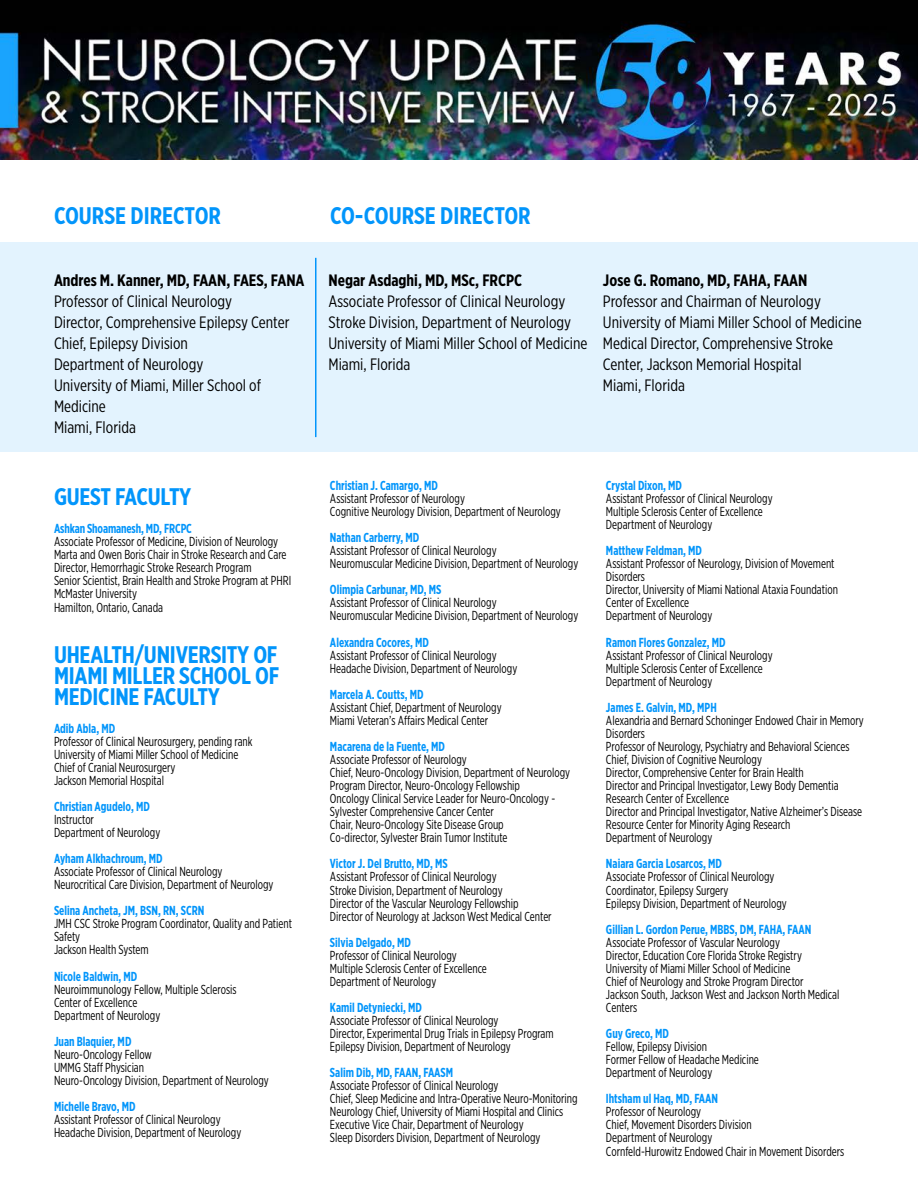
<style>
.page{position:relative;width:918px;height:1188px;background:#fff}
.page>*{position:absolute;margin:0;border:0;box-sizing:border-box;transform-origin:0 0}
.t1{font:700 24px/21px "Gotham X Narrow";letter-spacing:-.01em;color:#0295fb;text-align:justify}
.t2{font:16.5px/21px "Gotham X Narrow";color:#000}
.t3{font:700 16.5px "Gotham X Narrow";color:#000}
.t4{font:13.05px/13px "Gotham X Narrow";color:#000;scale:.9 1}
.t5{font:700 13.05px "Gotham X Narrow";color:#0295fb;scale:.9 1}
</style>
<div class="page">
<div style="left:0;top:243px;width:917px;height:209px;background:#e3f3fe"></div>
<img style="left:0;top:0;width:918px;height:159px">
<hr style="left:315px;top:258px;width:1px;height:179px;background:#0295fb">
<h1 class="t1" style="left:54px;top:205px;width:169px">COURSE DIRECTOR</h1>
<h1 class="t1" style="left:330px;top:205px;width:202px">CO-COURSE DIRECTOR</h1>
<p class="t3" style="left:54px;top:270px;width:252px">Andres M. Kanner, MD, FAAN, FAES, FANA</p>
<p class="t2" style="left:54px;top:291px;width:237px">Professor of Clinical Neurology<br>Director, Comprehensive Epilepsy Center<br>Chief, Epilepsy Division<br>Department of Neurology<br>University of Miami, Miller School of<br>Medicine<br>Miami, Florida</p>
<h1 class="t1" style="left:54px;top:486px;width:139px">GUEST FACULTY</h1>
<p class="t5" style="left:54px;top:521px;width:155px">Ashkan Shoamanesh, MD, FRCPC</p>
<p class="t4" style="left:54px;top:535px;width:265px">Associate Professor of Medicine, Division of Neurology Marta and Owen Boris Chair in Stroke Research and Care Director, Hemorrhagic Stroke Research Program<br>Senior Scientist, Brain Health and Stroke Program at PHRI McMaster University<br>Hamilton, Ontario, Canada</p>
<h1 class="t1" style="left:54px;top:643px;width:227px">UHEALTH/UNIVERSITY OF MIAMI MILLER SCHOOL OF MEDICINE FACULTY</h1>
<p class="t5" style="left:54px;top:720px;width:70px">Adib Abla, MD</p>
<p class="t4" style="left:54px;top:734px;width:222px">Professor of Clinical Neurosurgery, pending rank University of Miami Miller School of Medicine Chief of Cranial Neurosurgery<br>Jackson Memorial Hospital</p>
<p class="t5" style="left:54px;top:798px;width:108px">Christian Agudelo, MD</p>
<p class="t4" style="left:54px;top:813px;width:120px">Instructor<br>Department of Neurology</p>
<p class="t5" style="left:54px;top:850px;width:122px">Ayham Alkhachroum, MD</p>
<p class="t4" style="left:54px;top:865px;width:246px">Associate Professor of Clinical Neurology<br>Neurocritical Care Division, Department of Neurology</p>
<p class="t5" style="left:54px;top:903px;width:169px">Selina Ancheta, JM, BSN, RN, SCRN</p>
<p class="t4" style="left:54px;top:917px;width:266px">JMH CSC Stroke Program Coordinator, Quality and Patient<br>Safety<br>Jackson Health System</p>
<p class="t5" style="left:54px;top:968px;width:94px">Nicole Baldwin, MD</p>
<p class="t4" style="left:54px;top:982px;width:204px">Neuroimmunology Fellow, Multiple Sclerosis<br>Center of Excellence<br>Department of Neurology</p>
<p class="t5" style="left:54px;top:1033px;width:88px">Juan Blaquier, MD</p>
<p class="t4" style="left:54px;top:1048px;width:240px">Neuro-Oncology Fellow<br>UMMG Staff Physician<br>Neuro-Oncology Division, Department of Neurology</p>
<p class="t5" style="left:54px;top:1098px;width:92px">Michelle Bravo, MD</p>
<p class="t4" style="left:54px;top:1113px;width:210px">Assistant Professor of Clinical Neurology<br>Headache Division, Department of Neurology</p>
<p class="t3" style="left:328px;top:270px;width:195px">Negar Asdaghi, MD, MSc, FRCPC</p>
<p class="t2" style="left:328px;top:291px;width:260px">Associate Professor of Clinical Neurology Stroke Division, Department of Neurology University of Miami Miller School of Medicine Miami, Florida</p>
<p class="t3" style="left:603px;top:270px;width:206px">Jose G. Romano, MD, FAHA, FAAN</p>
<p class="t2" style="left:603px;top:291px;width:260px">Professor and Chairman of Neurology University of Miami Miller School of Medicine Medical Director, Comprehensive Stroke Center, Jackson Memorial Hospital<br>Miami, Florida</p>
<p class="t5" style="left:330px;top:477px;width:121px">Christian J. Camargo, MD</p>
<p class="t4" style="left:330px;top:492px;width:258px">Assistant Professor of Neurology<br>Cognitive Neurology Division, Department of Neurology</p>
<p class="t5" style="left:330px;top:530px;width:101px">Nathan Carberry, MD</p>
<p class="t4" style="left:330px;top:544px;width:277px">Assistant Professor of Clinical Neurology<br>Neuromuscular Medicine Division, Department of Neurology</p>
<p class="t5" style="left:330px;top:582px;width:125px">Olimpia Carbunar, MD, MS</p>
<p class="t4" style="left:330px;top:596px;width:277px">Assistant Professor of Clinical Neurology<br>Neuromuscular Medicine Division, Department of Neurology</p>
<p class="t5" style="left:330px;top:634px;width:111px">Alexandra Cocores, MD</p>
<p class="t4" style="left:330px;top:648px;width:210px">Assistant Professor of Clinical Neurology<br>Headache Division, Department of Neurology</p>
<p class="t5" style="left:330px;top:686px;width:106px">Marcela A. Coutts, MD</p>
<p class="t4" style="left:330px;top:700px;width:192px">Assistant Chief, Department of Neurology<br>Miami Veteran’s Affairs Medical Center</p>
<p class="t5" style="left:330px;top:738px;width:129px">Macarena de la Fuente, MD</p>
<p class="t4" style="left:330px;top:753px;width:268px">Associate Professor of Neurology<br>Chief, Neuro-Oncology Division, Department of Neurology Program Director, Neuro-Oncology Fellowship<br>Oncology Clinical Service Leader for Neuro-Oncology - Sylvester Comprehensive Cancer Center<br>Chair, Neuro-Oncology Site Disease Group<br>Co-director, Sylvester Brain Tumor Institute</p>
<p class="t5" style="left:330px;top:856px;width:132px">Victor J. Del Brutto, MD, MS</p>
<p class="t4" style="left:330px;top:870px;width:248px">Assistant Professor of Clinical Neurology<br>Stroke Division, Department of Neurology<br>Director of the Vascular Neurology Fellowship Director of Neurology at Jackson West Medical Center</p>
<p class="t5" style="left:330px;top:934px;width:92px">Silvia Delgado, MD</p>
<p class="t4" style="left:330px;top:948px;width:176px">Professor of Clinical Neurology<br>Multiple Sclerosis Center of Excellence<br>Department of Neurology</p>
<p class="t5" style="left:330px;top:999px;width:104px">Kamil Detyniecki, MD</p>
<p class="t4" style="left:330px;top:1014px;width:250px">Associate Professor of Clinical Neurology<br>Director, Experimental Drug Trials in Epilepsy Program<br>Epilepsy Division, Department of Neurology</p>
<p class="t5" style="left:330px;top:1065px;width:138px">Salim Dib, MD, FAAN, FAASM</p>
<p class="t4" style="left:330px;top:1079px;width:277px">Associate Professor of Clinical Neurology<br>Chief, Sleep Medicine and Intra-Operative Neuro-Monitoring Neurology Chief, University of Miami Hospital and Clinics Executive Vice Chair, Department of Neurology<br>Sleep Disorders Division, Department of Neurology</p>
<p class="t5" style="left:606px;top:477px;width:86px">Crystal Dixon, MD</p>
<p class="t4" style="left:606px;top:492px;width:187px">Assistant Professor of Clinical Neurology<br>Multiple Sclerosis Center of Excellence<br>Department of Neurology</p>
<p class="t5" style="left:606px;top:543px;width:108px">Matthew Feldman, MD</p>
<p class="t4" style="left:606px;top:557px;width:259px">Assistant Professor of Neurology, Division of Movement Disorders<br>Director, University of Miami National Ataxia Foundation Center of Excellence<br>Department of Neurology</p>
<p class="t5" style="left:606px;top:634px;width:134px">Ramon Flores Gonzalez, MD</p>
<p class="t4" style="left:606px;top:648px;width:187px">Assistant Professor of Clinical Neurology<br>Multiple Sclerosis Center of Excellence<br>Department of Neurology</p>
<p class="t5" style="left:606px;top:699px;width:125px">James E. Galvin, MD, MPH</p>
<p class="t4" style="left:606px;top:714px;width:288px">Alexandria and Bernard Schoninger Endowed Chair in Memory Disorders<br>Professor of Neurology, Psychiatry and Behavioral Sciences Chief, Division of Cognitive Neurology<br>Director, Comprehensive Center for Brain Health<br>Director and Principal Investigator, Lewy Body Dementia Research Center of Excellence<br>Director and Principal Investigator, Native Alzheimer’s Disease Resource Center for Minority Aging Research<br>Department of Neurology</p>
<p class="t5" style="left:606px;top:856px;width:131px">Naiara Garcia Losarcos, MD</p>
<p class="t4" style="left:606px;top:870px;width:203px">Associate Professor of Clinical Neurology<br>Coordinator, Epilepsy Surgery<br>Epilepsy Division, Department of Neurology</p>
<p class="t5" style="left:606px;top:921px;width:230px">Gillian L. Gordon Perue, MBBS, DM, FAHA, FAAN</p>
<p class="t4" style="left:606px;top:935px;width:261px">Associate Professor of Vascular Neurology<br>Director, Education Core Florida Stroke Registry University of Miami Miller School of Medicine<br>Chief of Neurology and Stroke Program Director Jackson South, Jackson West and Jackson North Medical Centers</p>
<p class="t5" style="left:606px;top:1025px;width:72px">Guy Greco, MD</p>
<p class="t4" style="left:606px;top:1040px;width:171px">Fellow, Epilepsy Division<br>Former Fellow of Headache Medicine<br>Department of Neurology</p>
<p class="t5" style="left:606px;top:1091px;width:126px">Ihtsham ul Haq, MD, FAAN</p>
<p class="t4" style="left:606px;top:1105px;width:266px">Professor of Neurology<br>Chief, Movement Disorders Division<br>Department of Neurology<br>Cornfeld-Hurowitz Endowed Chair in Movement Disorders</p>
</div>
